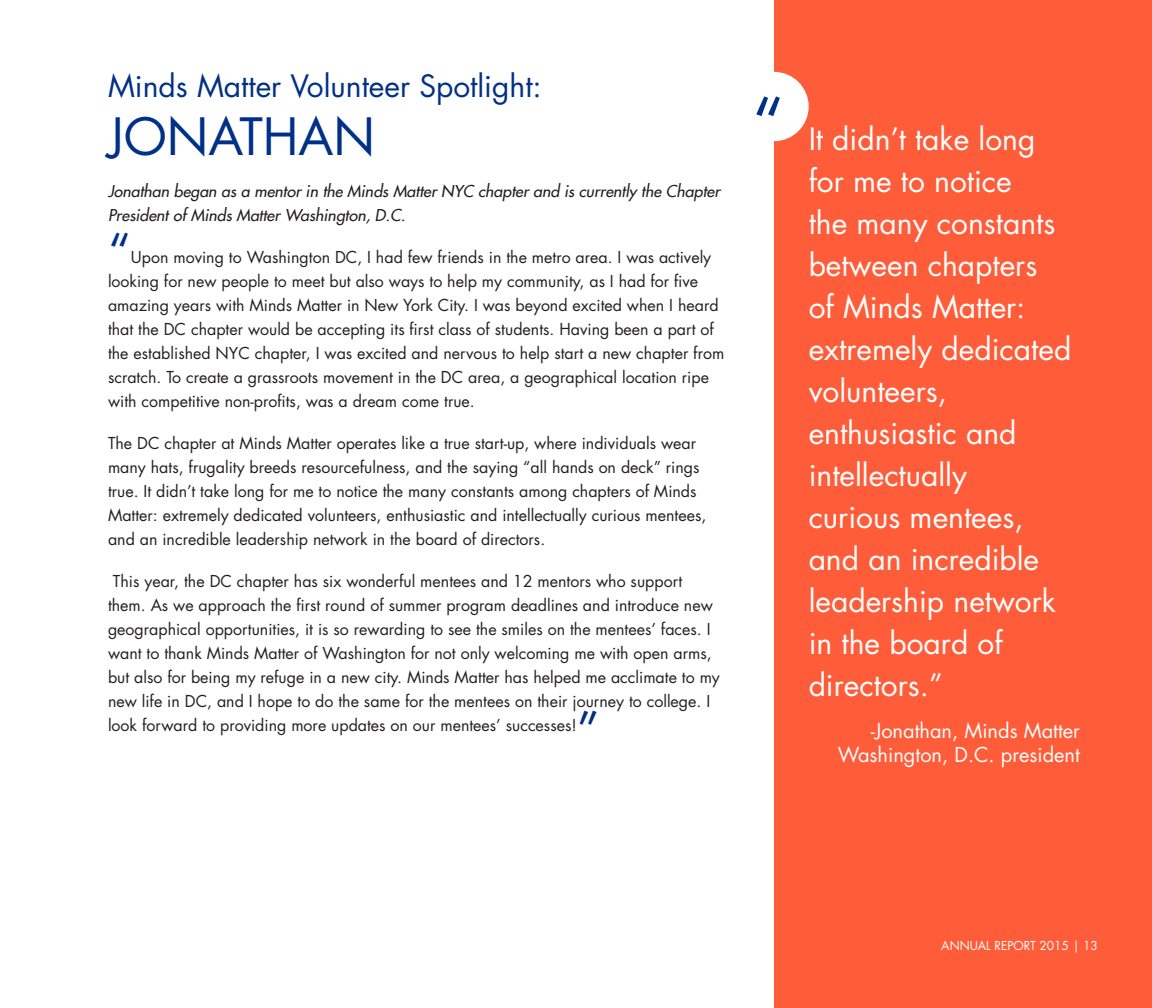
<style>
.page{position:relative;width:1152px;height:1008px;background:#fff}
.page>*{position:absolute;margin:0;border:0;box-sizing:border-box;transform-origin:0 0}
.t1{font:70px "Futura Std";color:#003087}
.t2{font:50px "Futura Std";color:#003087}
.t3{font:30px/42px "Futura Std";color:#fff}
.t4{font:30px "Futura Std";color:#003087}
.t5{font:20px/24px "Futura Std";color:#fff;text-align:right}
.t6{font:16px/24px "Futura Std";color:#231f20}
.t7{font:italic 500 16px/24px "Futura";color:#231f20}
.t8{font:12px "Futura Std";color:#fff}
</style>
<div class="page">
<div style="left:774px;top:0;width:378px;height:1008px;background:#ff5c39"></div>
<div style="left:739px;top:72px;width:70px;height:69px;background:#fff;border-radius:50%"></div>
<h3 class="t4" style="left:108px;top:67px;width:435px">Minds Matter Volunteer Spotlight:</h3>
<h2 class="t2" style="left:108px;top:104px;width:269px">Jonathan</h2>
<p class="t7" style="left:108px;top:179px;width:613px">Jonathan began as a mentor in the Minds Matter NYC chapter and is currently the Chapter<br>President of Minds Matter Washington, D.C.</p>
<h2 class="t2" style="left:108px;top:220px;width:24px">“</h2>
<p class="t6" style="left:108px;top:245px;width:618px;text-indent:23px">Upon moving to Washington DC, I had few friends in the metro area. I was actively looking for new people to meet but also ways to help my community, as I had for five amazing years with Minds Matter in New York City. I was beyond excited when I heard that the DC chapter would be accepting its first class of students. Having been a part of the established NYC chapter, I was excited and nervous to help start a new chapter from scratch. To create a grassroots movement in the DC area, a geographical location ripe with competitive non-profits, was a dream come true.</p>
<p class="t6" style="left:108px;top:431px;width:600px">The DC chapter at Minds Matter operates like a true start-up, where individuals wear many hats, frugality breeds resourcefulness, and the saying “all hands on deck” rings true. It didn’t take long for me to notice the many constants among chapters of Minds Matter: extremely dedicated volunteers, enthusiastic and intellectually curious mentees, and an incredible leadership network in the board of directors.</p>
<p class="t6" style="left:108px;top:569px;width:613px;text-indent:5px">This year, the DC chapter has six wonderful mentees and 12 mentors who support them. As we approach the first round of summer program deadlines and introduce new geographical opportunities, it is so rewarding to see the smiles on the mentees’ faces. I want to thank Minds Matter of Washington for not only welcoming me with open arms, but also for being my refuge in a new city. Minds Matter has helped me acclimate to my new life in DC, and I hope to do the same for the mentees on their journey to college. I look forward to providing more updates on our mentees’ successes!</p>
<h2 class="t2" style="left:577px;top:698px;width:24px">”</h2>
<h1 class="t1" style="left:752px;top:80px;width:33px">“</h1>
<p class="t3" style="left:809px;top:118px;width:264px">It didn’t take long for me to notice<br>the many constants between chapters<br>of Minds Matter: extremely dedicated volunteers, enthusiastic and intellectually<br>curious mentees, and an incredible leadership network in the board of directors.”</p>
<p class="t5" style="left:838px;top:719px;width:244px">-Jonathan, Minds Matter<br>Washington, D.C. president</p>
<p class="t8" style="left:941px;top:938px;width:158px">Annual Report 2015 | 13</p>
</div>
